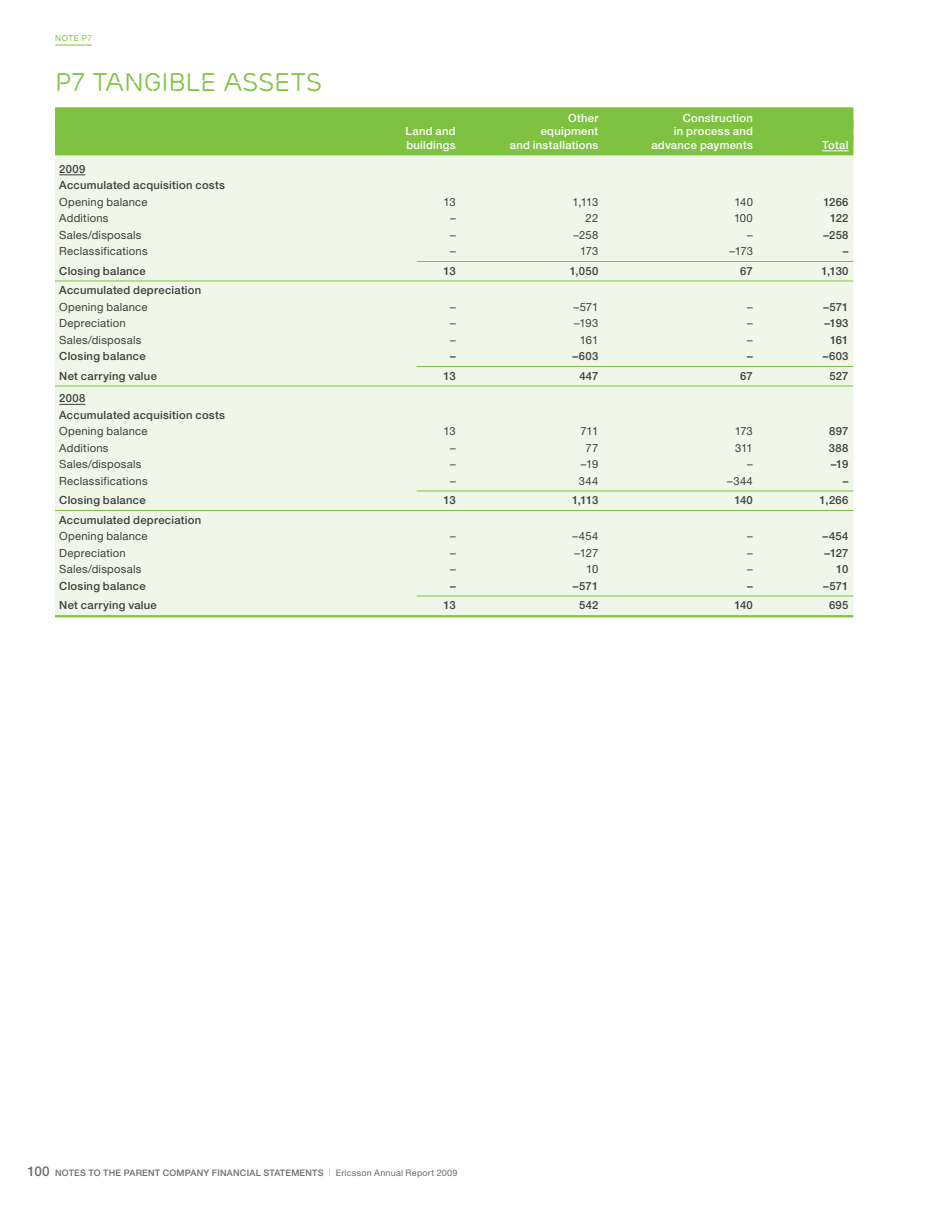
<style>
.page{position:relative;width:936px;height:1212px;background:#fff}
.page>*{position:absolute;margin:0;border:0;box-sizing:border-box;transform-origin:0 0}
.t1{font:25.5px "Ericsson Capital";color:#7fc241}
.t2{font:500 11.25px/16.5px "Ericsson Sans Std";letter-spacing:.02em;color:#3e3e3f}
.t3{font:11.25px "Ericsson Sans Std";letter-spacing:.02em;color:#3e3e3f}
.t4{font:500 11.25px "Ericsson Sans Std";letter-spacing:.02em;color:#fff}
.t5{font:500 9px "Ericsson Sans Std";letter-spacing:.025em;color:#6c6d70}
.t6{font:8.25px "Ericsson Sans Std";letter-spacing:.055em;color:#7fc241}
.s1{font-weight:400}
.s2{font-size:13.5px}
.s3{font-weight:400;color:#a8a9ad}
</style>
<div class="page">
<hr style="left:55px;top:45px;width:37px;height:1px;background:#7fc241">
<div style="left:55px;top:115px;width:798px;height:501px;background:#f0f7e8"></div>
<div style="left:55px;top:107px;width:798px;height:21px;background:#7fc241"></div>
<div style="left:55px;top:121px;width:798px;height:21px;background:#7fc241"></div>
<div style="left:55px;top:134px;width:798px;height:21px;background:#7fc241"></div>
<svg style="left:822px;top:150px;width:26px;height:1px"></svg>
<svg style="left:59px;top:174px;width:26px;height:1px"></svg>
<hr style="left:416px;top:261px;width:437px;height:1px;background:#7fc241">
<hr style="left:55px;top:281px;width:798px;height:1px;background:#7fc241">
<hr style="left:416px;top:366px;width:437px;height:1px;background:#7fc241">
<hr style="left:55px;top:386px;width:798px;height:1px;background:#7fc241">
<svg style="left:59px;top:404px;width:26px;height:1px"></svg>
<hr style="left:416px;top:491px;width:437px;height:1px;background:#7fc241">
<hr style="left:55px;top:510px;width:798px;height:1px;background:#7fc241">
<hr style="left:416px;top:596px;width:437px;height:1px;background:#7fc241">
<hr style="left:55px;top:615px;width:798px;height:2px;background:#7fc241">
<p class="t6" style="left:55px;top:33px;width:38px">NOTe P7</p>
<p class="t1" style="left:55px;top:67px;width:268px">P7 TANGI BLE ASSETS</p>
<p class="t2" style="left:59px;top:160px;width:167px">2009<br>Accumulated acquisition costs<br><span class="s1">Opening balance</span></p>
<p class="t4" style="left:577px;top:111px;width:23px">ther</p>
<p class="t4" style="left:682px;top:111px;width:72px">Construction</p>
<p class="t4" style="left:412px;top:124px;width:45px">and and</p>
<p class="t4" style="left:540px;top:124px;width:59px">equipment</p>
<p class="t4" style="left:674px;top:124px;width:80px">in process and</p>
<p class="t4" style="left:406px;top:138px;width:51px">buildings</p>
<p class="t4" style="left:509px;top:138px;width:90px">and installations</p>
<p class="t4" style="left:651px;top:138px;width:103px">advance payments</p>
<p class="t4" style="left:822px;top:138px;width:28px">Total</p>
<p class="t3" style="left:443px;top:195px;width:14px">13</p>
<p class="t3" style="left:572px;top:195px;width:27px">1,113</p>
<p class="t3" style="left:734px;top:195px;width:20px">140</p>
<p class="t2" style="left:823px;top:193px;width:27px">1266</p>
<p class="t3" style="left:59px;top:211px;width:51px">Additions</p>
<p class="t3" style="left:450px;top:211px;width:7px">–</p>
<p class="t3" style="left:585px;top:211px;width:14px">22</p>
<p class="t3" style="left:734px;top:211px;width:20px">100</p>
<p class="t2" style="left:830px;top:210px;width:20px">122</p>
<p class="t3" style="left:59px;top:228px;width:84px">Sales/disposals</p>
<p class="t3" style="left:450px;top:228px;width:7px">–</p>
<p class="t3" style="left:573px;top:228px;width:26px">–258</p>
<p class="t3" style="left:747px;top:228px;width:7px">–</p>
<p class="t2" style="left:823px;top:226px;width:27px">–258</p>
<p class="t3" style="left:59px;top:244px;width:90px">Reclassifications</p>
<p class="t3" style="left:450px;top:244px;width:7px">–</p>
<p class="t3" style="left:580px;top:244px;width:20px">173</p>
<p class="t3" style="left:729px;top:244px;width:25px">–173</p>
<p class="t2" style="left:842px;top:243px;width:7px">–</p>
<p class="t2" style="left:59px;top:262px;width:88px">Closing balance</p>
<p class="t2" style="left:443px;top:262px;width:14px">13</p>
<p class="t2" style="left:569px;top:262px;width:30px">1,050</p>
<p class="t2" style="left:740px;top:262px;width:14px">67</p>
<p class="t2" style="left:821px;top:262px;width:29px">1,130</p>
<p class="t2" style="left:59px;top:282px;width:143px">Accumulated depreciation<br><span class="s1">Opening balance</span></p>
<p class="t3" style="left:450px;top:300px;width:7px">–</p>
<p class="t3" style="left:573px;top:300px;width:26px">–571</p>
<p class="t3" style="left:747px;top:300px;width:7px">–</p>
<p class="t2" style="left:823px;top:298px;width:27px">–571</p>
<p class="t3" style="left:59px;top:316px;width:68px">Depreciation</p>
<p class="t3" style="left:450px;top:316px;width:7px">–</p>
<p class="t3" style="left:574px;top:316px;width:26px">–193</p>
<p class="t3" style="left:747px;top:316px;width:7px">–</p>
<p class="t2" style="left:824px;top:315px;width:26px">–193</p>
<p class="t3" style="left:59px;top:333px;width:84px">Sales/disposals</p>
<p class="t3" style="left:450px;top:333px;width:7px">–</p>
<p class="t3" style="left:580px;top:333px;width:20px">161</p>
<p class="t3" style="left:747px;top:333px;width:7px">–</p>
<p class="t2" style="left:830px;top:331px;width:20px">161</p>
<p class="t2" style="left:59px;top:348px;width:88px">Closing balance</p>
<p class="t2" style="left:450px;top:348px;width:7px">–</p>
<p class="t2" style="left:572px;top:348px;width:27px">–603</p>
<p class="t2" style="left:747px;top:348px;width:7px">–</p>
<p class="t2" style="left:822px;top:348px;width:27px">–603</p>
<p class="t2" style="left:59px;top:367px;width:99px">Net carrying value</p>
<p class="t2" style="left:443px;top:367px;width:14px">13</p>
<p class="t2" style="left:579px;top:367px;width:20px">447</p>
<p class="t2" style="left:740px;top:367px;width:14px">67</p>
<p class="t2" style="left:829px;top:367px;width:20px">527</p>
<p class="t2" style="left:59px;top:390px;width:167px">2008<br>Accumulated acquisition costs<br><span class="s1">Opening balance</span></p>
<p class="t3" style="left:443px;top:424px;width:14px">13</p>
<p class="t3" style="left:580px;top:424px;width:19px">711</p>
<p class="t3" style="left:734px;top:424px;width:20px">173</p>
<p class="t2" style="left:829px;top:423px;width:21px">897</p>
<p class="t3" style="left:59px;top:441px;width:51px">Additions</p>
<p class="t3" style="left:450px;top:441px;width:7px">–</p>
<p class="t3" style="left:585px;top:441px;width:14px">77</p>
<p class="t3" style="left:735px;top:441px;width:19px">311</p>
<p class="t2" style="left:828px;top:439px;width:21px">388</p>
<p class="t3" style="left:59px;top:457px;width:84px">Sales/disposals</p>
<p class="t3" style="left:450px;top:457px;width:7px">–</p>
<p class="t3" style="left:580px;top:457px;width:19px">–19</p>
<p class="t3" style="left:747px;top:457px;width:7px">–</p>
<p class="t2" style="left:830px;top:456px;width:19px">–19</p>
<p class="t3" style="left:59px;top:474px;width:90px">Reclassifications</p>
<p class="t3" style="left:450px;top:474px;width:7px">–</p>
<p class="t3" style="left:579px;top:474px;width:21px">344</p>
<p class="t3" style="left:727px;top:474px;width:27px">–344</p>
<p class="t2" style="left:842px;top:472px;width:7px">–</p>
<p class="t2" style="left:59px;top:492px;width:88px">Closing balance</p>
<p class="t2" style="left:443px;top:492px;width:14px">13</p>
<p class="t2" style="left:572px;top:492px;width:28px">1,113</p>
<p class="t2" style="left:734px;top:492px;width:20px">140</p>
<p class="t2" style="left:819px;top:492px;width:30px">1,266</p>
<p class="t2" style="left:59px;top:511px;width:143px">Accumulated depreciation<br><span class="s1">Opening balance</span></p>
<p class="t3" style="left:450px;top:529px;width:7px">–</p>
<p class="t3" style="left:572px;top:529px;width:27px">–454</p>
<p class="t3" style="left:747px;top:529px;width:7px">–</p>
<p class="t2" style="left:822px;top:528px;width:27px">–454</p>
<p class="t3" style="left:59px;top:546px;width:68px">Depreciation</p>
<p class="t3" style="left:450px;top:546px;width:7px">–</p>
<p class="t3" style="left:574px;top:546px;width:25px">–127</p>
<p class="t3" style="left:747px;top:546px;width:7px">–</p>
<p class="t2" style="left:824px;top:544px;width:26px">–127</p>
<p class="t3" style="left:59px;top:562px;width:84px">Sales/disposals</p>
<p class="t3" style="left:450px;top:562px;width:7px">–</p>
<p class="t3" style="left:586px;top:562px;width:14px">10</p>
<p class="t3" style="left:747px;top:562px;width:7px">–</p>
<p class="t2" style="left:836px;top:561px;width:14px">10</p>
<p class="t2" style="left:59px;top:577px;width:88px">Closing balance</p>
<p class="t2" style="left:450px;top:577px;width:7px">–</p>
<p class="t2" style="left:573px;top:577px;width:27px">–571</p>
<p class="t2" style="left:747px;top:577px;width:7px">–</p>
<p class="t2" style="left:823px;top:577px;width:27px">–571</p>
<p class="t2" style="left:59px;top:597px;width:99px">Net carrying value</p>
<p class="t2" style="left:443px;top:597px;width:14px">13</p>
<p class="t2" style="left:579px;top:597px;width:21px">542</p>
<p class="t2" style="left:734px;top:597px;width:20px">140</p>
<p class="t2" style="left:829px;top:597px;width:21px">695</p>
<p class="t5" style="left:28px;top:1168px;width:431px"><span class="s2">100</span> notes to the parent company financial statements <span class="s3">|</span> <span class="s1">Ericsson Annual Report 2009</span></p>
</div>
